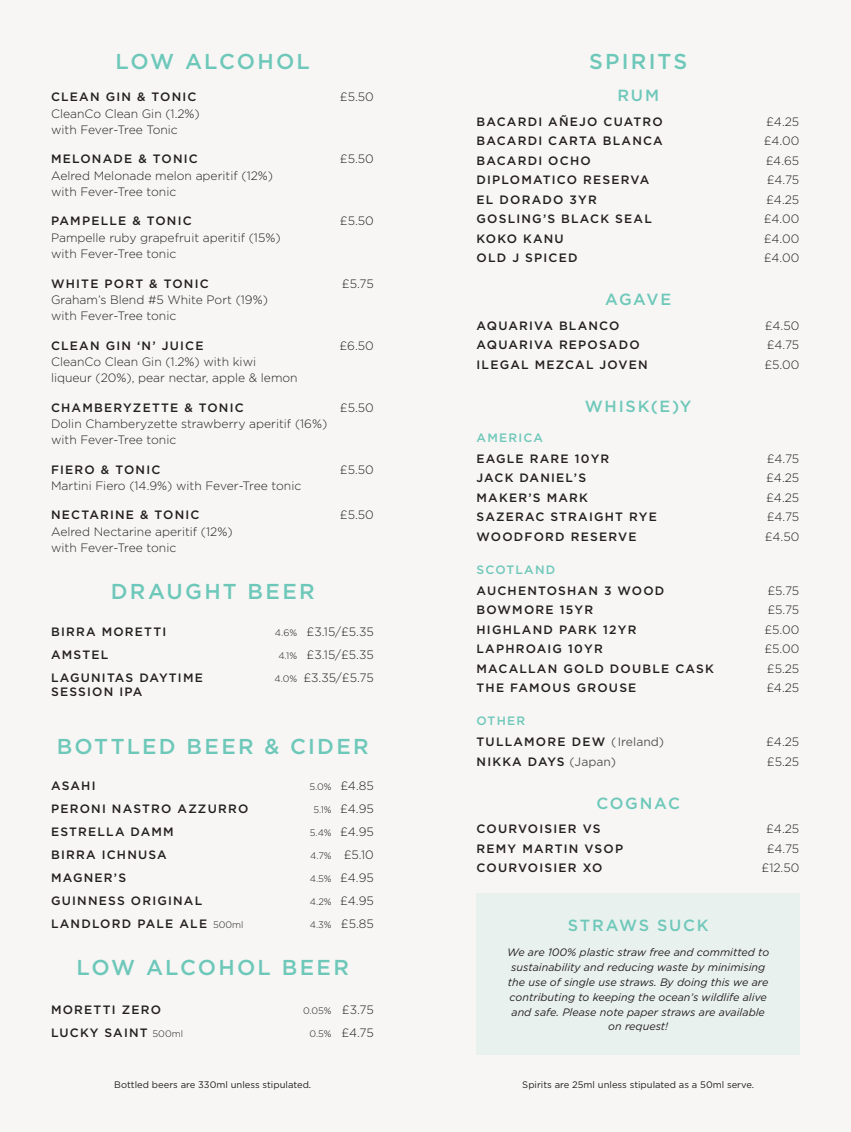
<style>
.page{position:relative;width:851px;height:1132px;background:#fff}
.page>*{position:absolute;margin:0;border:0;box-sizing:border-box;transform-origin:0 0}
.t1{font:500 21.6px "Gotham";letter-spacing:.105em;color:#6ec8ba}
.t2{font:500 16.2px "Gotham";letter-spacing:.105em;color:#6ec8ba}
.t3{font:300 12.15px "Gotham";color:#231f20}
.t4{font:500 12.15px "Gotham";letter-spacing:.1em;color:#231f20}
.t5{font:500 12.15px "Gotham";letter-spacing:.1em;color:#6ec8ba}
.t6{font:italic 10.8px/14.9px "Gotham";color:#231f20;text-align:center}
.t7{font:9.45px "Gotham";color:#231f20}
.t8{font:300 9.45px "Gotham";color:#231f20}
.s1{font-size:9.45px}
.s2{font-weight:300;font-size:9.45px}
.s3{font-size:12.15px}
.s4{font-weight:400;color:#57585a}
</style>
<div class="page">
<div style="left:0;top:0;width:850px;height:1131px;background:#f7f6f4"></div>
<div style="left:476px;top:893px;width:323px;height:161px;background:#e9f1ee"></div>
<p class="t1" style="left:115px;top:47px;width:196px">LOW ALCOHOL</p>
<p class="t4" style="left:51px;top:89px;width:147px">CLEAN GIN &amp; TONIC</p>
<p class="t3" style="left:340px;top:89px;width:35px">£5.50</p>
<p class="t3" style="left:51px;top:106px;width:150px">CleanCo Clean Gin (1.2%)</p>
<p class="t3" style="left:51px;top:122px;width:128px">with Fever-Tree Tonic</p>
<p class="t4" style="left:51px;top:151px;width:148px">MELONADE &amp; TONIC</p>
<p class="t3" style="left:340px;top:151px;width:35px">£5.50</p>
<p class="t3" style="left:51px;top:167px;width:223px">Aelred Melonade melon aperitif (12%)</p>
<p class="t3" style="left:51px;top:184px;width:127px">with Fever-Tree tonic</p>
<p class="t4" style="left:51px;top:213px;width:142px">PAMPELLE &amp; TONIC</p>
<p class="t3" style="left:340px;top:213px;width:35px">£5.50</p>
<p class="t3" style="left:51px;top:229px;width:231px">Pampelle ruby grapefruit aperitif (15%)</p>
<p class="t3" style="left:51px;top:246px;width:127px">with Fever-Tree tonic</p>
<p class="t4" style="left:51px;top:275px;width:159px">WHITE PORT &amp; TONIC</p>
<p class="t3" style="left:342px;top:275px;width:33px">£5.75</p>
<p class="t3" style="left:51px;top:291px;width:218px">Graham’s Blend #5 White Port (19%)</p>
<p class="t3" style="left:51px;top:308px;width:127px">with Fever-Tree tonic</p>
<p class="t4" style="left:51px;top:337px;width:154px">CLEAN GIN ‘N’ JUICE</p>
<p class="t3" style="left:339px;top:337px;width:36px">£6.50</p>
<p class="t3" style="left:51px;top:353px;width:206px">CleanCo Clean Gin (1.2%) with kiwi</p>
<p class="t3" style="left:51px;top:370px;width:248px">liqueur (20%), pear nectar, apple &amp; lemon</p>
<p class="t4" style="left:51px;top:399px;width:194px">CHAMBERYZETTE &amp; TONIC</p>
<p class="t3" style="left:340px;top:399px;width:35px">£5.50</p>
<p class="t3" style="left:51px;top:415px;width:278px">Dolin Chamberyzette strawberry aperitif (16%)</p>
<p class="t3" style="left:51px;top:432px;width:127px">with Fever-Tree tonic</p>
<p class="t4" style="left:51px;top:461px;width:111px">FIERO &amp; TONIC</p>
<p class="t3" style="left:340px;top:461px;width:35px">£5.50</p>
<p class="t3" style="left:51px;top:477px;width:252px">Martini Fiero (14.9%) with Fever-Tree tonic</p>
<p class="t4" style="left:51px;top:507px;width:150px">NECTARINE &amp; TONIC</p>
<p class="t3" style="left:340px;top:507px;width:35px">£5.50</p>
<p class="t3" style="left:51px;top:523px;width:183px">Aelred Nectarine aperitif (12%)</p>
<p class="t3" style="left:51px;top:539px;width:127px">with Fever-Tree tonic</p>
<p class="t1" style="left:111px;top:577px;width:205px">DRAUGHT BEER</p>
<p class="t4" style="left:51px;top:623px;width:117px">BIRRA MORETTI</p>
<p class="t3" style="left:275px;top:623px;width:100px"><span class="s1">4.6%</span> £3.15/£5.35</p>
<p class="t4" style="left:51px;top:646px;width:59px">AMSTEL</p>
<p class="t3" style="left:278px;top:646px;width:97px"><span class="s1">4.1%</span> £3.15/£5.35</p>
<p class="t4" style="left:51px;top:669px;width:153px">LAGUNITAS DAYTIME</p>
<p class="t3" style="left:274px;top:669px;width:101px"><span class="s1">4.0%</span> £3.35/£5.75</p>
<p class="t4" style="left:51px;top:683px;width:93px">SESSION IPA</p>
<p class="t1" style="left:57px;top:731px;width:313px">BOTTLED BEER &amp; CIDER</p>
<p class="t4" style="left:51px;top:777px;width:46px">ASAHI</p>
<p class="t3" style="left:309px;top:777px;width:66px"><span class="s1">5.0%</span> £4.85</p>
<p class="t4" style="left:51px;top:800px;width:199px">PERONI NASTRO AZZURRO</p>
<p class="t3" style="left:313px;top:800px;width:62px"><span class="s1">5.1%</span> £4.95</p>
<p class="t4" style="left:51px;top:823px;width:124px">ESTRELLA DAMM</p>
<p class="t3" style="left:310px;top:823px;width:65px"><span class="s1">5.4%</span> £4.95</p>
<p class="t4" style="left:51px;top:846px;width:117px">BIRRA ICHNUSA</p>
<p class="t3" style="left:310px;top:846px;width:65px"><span class="s1">4.7%</span> £5.10</p>
<p class="t4" style="left:51px;top:869px;width:77px">MAGNER’S</p>
<p class="t3" style="left:310px;top:869px;width:65px"><span class="s1">4.5%</span> £4.95</p>
<p class="t4" style="left:51px;top:892px;width:153px">GUINNESS ORIGINAL</p>
<p class="t3" style="left:310px;top:892px;width:65px"><span class="s1">4.2%</span> £4.95</p>
<p class="t4" style="left:51px;top:914px;width:194px">LANDLORD PALE ALE <span class="s2">500ml</span></p>
<p class="t3" style="left:310px;top:915px;width:65px"><span class="s1">4.3%</span> £5.85</p>
<p class="t1" style="left:77px;top:953px;width:274px">LOW ALCOHOL BEER</p>
<p class="t4" style="left:51px;top:1001px;width:111px">MORETTI ZERO</p>
<p class="t8" style="left:303px;top:1004px;width:72px">0.05% <span class="s3">£3.75</span></p>
<p class="t4" style="left:51px;top:1024px;width:133px">LUCKY SAINT <span class="s2">500ml</span></p>
<p class="t3" style="left:309px;top:1024px;width:66px"><span class="s1">0.5%</span> £4.75</p>
<p class="t7" style="left:114px;top:1078px;width:198px">Bottled beers are 330ml unless stipulated.</p>
<p class="t1" style="left:589px;top:47px;width:99px">SPIRITS</p>
<p class="t2" style="left:617px;top:85px;width:43px">RUM</p>
<p class="t4" style="left:476px;top:113px;width:188px">BACARDI AÑEJO CUATRO</p>
<p class="t3" style="left:766px;top:113px;width:34px">£4.25</p>
<p class="t4" style="left:476px;top:133px;width:188px">BACARDI CARTA BLANCA</p>
<p class="t3" style="left:763px;top:133px;width:37px">£4.00</p>
<p class="t4" style="left:476px;top:152px;width:116px">BACARDI OCHO</p>
<p class="t3" style="left:765px;top:152px;width:35px">£4.65</p>
<p class="t4" style="left:476px;top:172px;width:174px">DIPLOMATICO RESERVA</p>
<p class="t3" style="left:766px;top:172px;width:34px">£4.75</p>
<p class="t4" style="left:476px;top:191px;width:122px">EL DORADO 3YR</p>
<p class="t3" style="left:766px;top:191px;width:34px">£4.25</p>
<p class="t4" style="left:476px;top:211px;width:177px">GOSLING’S BLACK SEAL</p>
<p class="t3" style="left:763px;top:211px;width:37px">£4.00</p>
<p class="t4" style="left:476px;top:230px;width:89px">KOKO KANU</p>
<p class="t3" style="left:763px;top:230px;width:37px">£4.00</p>
<p class="t4" style="left:476px;top:250px;width:102px">OLD J SPICED</p>
<p class="t3" style="left:763px;top:250px;width:37px">£4.00</p>
<p class="t2" style="left:605px;top:289px;width:68px">AGAVE</p>
<p class="t4" style="left:476px;top:317px;width:144px">AQUARIVA BLANCO</p>
<p class="t3" style="left:764px;top:317px;width:36px">£4.50</p>
<p class="t4" style="left:476px;top:337px;width:165px">AQUARIVA REPOSADO</p>
<p class="t3" style="left:766px;top:337px;width:34px">£4.75</p>
<p class="t4" style="left:476px;top:356px;width:173px">ILEGAL MEZCAL JOVEN</p>
<p class="t3" style="left:764px;top:356px;width:36px">£5.00</p>
<p class="t2" style="left:585px;top:395px;width:108px">WHISK(E)Y</p>
<p class="t5" style="left:476px;top:429px;width:68px">AMERICA</p>
<p class="t4" style="left:476px;top:450px;width:134px">EAGLE RARE 10YR</p>
<p class="t3" style="left:766px;top:450px;width:34px">£4.75</p>
<p class="t4" style="left:476px;top:469px;width:111px">JACK DANIEL’S</p>
<p class="t3" style="left:766px;top:470px;width:34px">£4.25</p>
<p class="t4" style="left:476px;top:489px;width:113px">MAKER’S MARK</p>
<p class="t3" style="left:766px;top:489px;width:34px">£4.25</p>
<p class="t4" style="left:476px;top:508px;width:182px">SAZERAC STRAIGHT RYE</p>
<p class="t3" style="left:766px;top:509px;width:34px">£4.75</p>
<p class="t4" style="left:476px;top:528px;width:161px">WOODFORD RESERVE</p>
<p class="t3" style="left:764px;top:528px;width:36px">£4.50</p>
<p class="t5" style="left:476px;top:561px;width:80px">SCOTLAND</p>
<p class="t4" style="left:476px;top:582px;width:189px">AUCHENTOSHAN 3 WOOD</p>
<p class="t3" style="left:767px;top:582px;width:33px">£5.75</p>
<p class="t4" style="left:476px;top:601px;width:118px">BOWMORE 15YR</p>
<p class="t3" style="left:767px;top:602px;width:33px">£5.75</p>
<p class="t4" style="left:476px;top:621px;width:161px">HIGHLAND PARK 12YR</p>
<p class="t3" style="left:764px;top:621px;width:36px">£5.00</p>
<p class="t4" style="left:476px;top:640px;width:128px">LAPHROAIG 10YR</p>
<p class="t3" style="left:764px;top:641px;width:36px">£5.00</p>
<p class="t4" style="left:476px;top:660px;width:239px">MACALLAN GOLD DOUBLE CASK</p>
<p class="t3" style="left:766px;top:660px;width:34px">£5.25</p>
<p class="t4" style="left:476px;top:679px;width:161px">THE FAMOUS GROUSE</p>
<p class="t3" style="left:766px;top:680px;width:34px">£4.25</p>
<p class="t5" style="left:476px;top:712px;width:50px">OTHER</p>
<p class="t4" style="left:476px;top:733px;width:189px">TULLAMORE DEW <span class="s4">(Ireland)</span></p>
<p class="t3" style="left:766px;top:734px;width:34px">£4.25</p>
<p class="t4" style="left:476px;top:753px;width:141px">NIKKA DAYS <span class="s4">(Japan)</span></p>
<p class="t3" style="left:766px;top:753px;width:34px">£5.25</p>
<p class="t2" style="left:596px;top:792px;width:85px">COGNAC</p>
<p class="t4" style="left:476px;top:820px;width:125px">COURVOISIER VS</p>
<p class="t3" style="left:766px;top:821px;width:34px">£4.25</p>
<p class="t4" style="left:476px;top:840px;width:148px">REMY MARTIN VSOP</p>
<p class="t3" style="left:766px;top:840px;width:34px">£4.75</p>
<p class="t4" style="left:476px;top:859px;width:127px">COURVOISIER XO</p>
<p class="t3" style="left:761px;top:860px;width:39px">£12.50</p>
<p class="t2" style="left:567px;top:914px;width:142px">STRAWS SUCK</p>
<p class="t6" style="left:507px;top:944px;width:264px">We are 100% plastic straw free and committed to sustainability and reducing waste by minimising the use of single use straws. By doing this we are contributing to keeping the ocean’s wildlife alive and safe. Please note paper straws are available on request!</p>
<p class="t7" style="left:522px;top:1078px;width:233px">Spirits are 25ml unless stipulated as a 50ml serve.</p>
</div>
